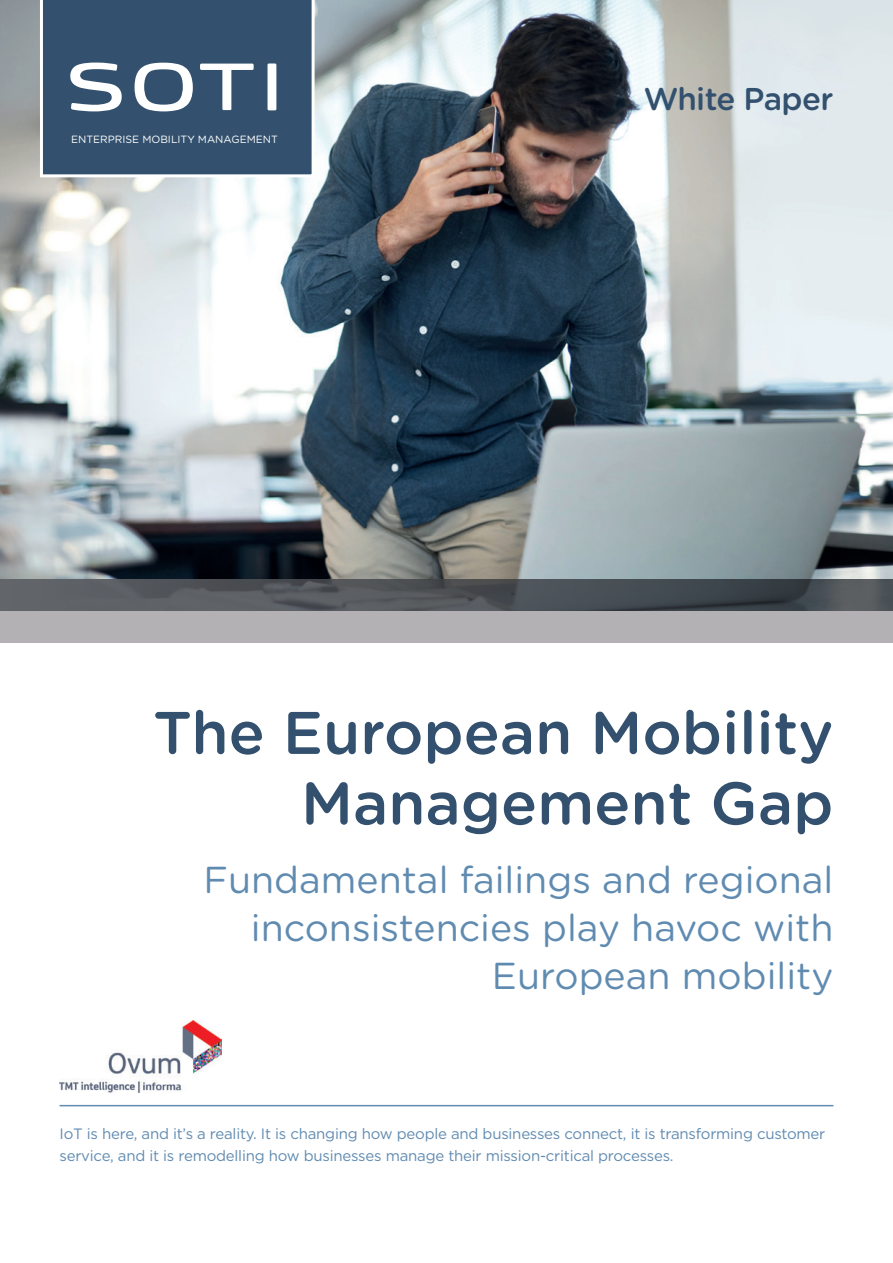
<style>
.page{position:relative;width:893px;height:1263px;background:#fff}
.page>*{position:absolute;margin:0;border:0;box-sizing:border-box;transform-origin:0 0}
.t1{font:500 60px/70.5px "Gotham Rounded";color:#33516e;text-align:right}
.t2{font:37.5px/48px "Gotham Rounded";color:#608bb1;text-align:right}
.t3{font:500 31.5px "Gotham Rounded";letter-spacing:-.02em;color:#33516e}
.t4{font:15px/22.5px "Gotham";letter-spacing:-.015em;color:#608bb1}
.t5{font:10.5px "Gotham Rounded";color:#fff}
</style>
<div class="page">
<img style="left:0;top:0;width:893px;height:580px">
<div style="left:0;top:611px;width:893px;height:31px;background:#b3b1b3"></div>
<svg style="left:0;top:580px;width:893px;height:31px;background:#4e5358"></svg>
<div style="left:40px;top:0;width:275px;height:177px;background:#33516e"></div>
<svg style="left:135px;top:63px;width:58px;height:48px"></svg>
<svg style="left:200px;top:64px;width:54px;height:46px"></svg>
<div style="left:268px;top:63px;width:8px;height:47px;background:#fff;border-radius:2px"></div>
<svg style="left:70px;top:63px;width:52px;height:48px"></svg>
<hr style="left:60px;top:1105px;width:773px;height:1px;background:#608bb1">
<img style="left:60px;top:1020px;width:161px;height:72px">
<p class="t5" style="left:71px;top:132px;width:208px">ENTERPRISE MOBILITY MANAGEMENT</p>
<h3 class="t3" style="left:644px;top:77px;width:191px">White Paper</h3>
<h1 class="t1" style="left:153px;top:695px;width:682px">The European Mobility<br>Management Gap</h1>
<h2 class="t2" style="left:203px;top:854px;width:631px">Fundamental failings and regional inconsistencies play havoc with<br>European mobility</h2>
<p class="t4" style="left:60px;top:1122px;width:767px">IoT is here, and it’s a reality. It is changing how people and businesses connect, it is transforming customer service, and it is remodelling how businesses manage their mission-critical processes.</p>
</div>
